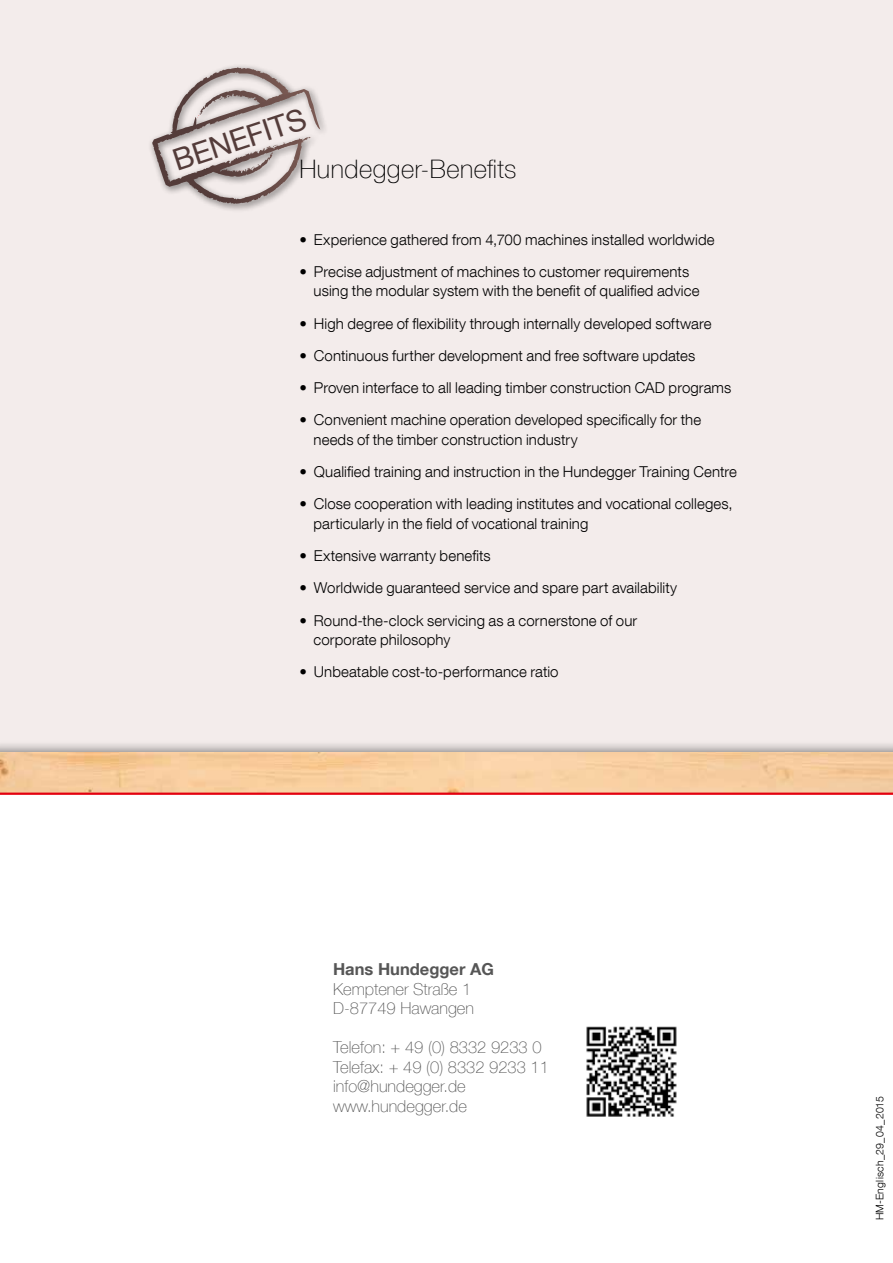
<style>
.page{position:relative;width:893px;height:1263px;background:#fff}
.page>*{position:absolute;margin:0;border:0;box-sizing:border-box;transform-origin:0 0}
.t1{font:30px "Helvetica Neue LT Com";color:#543c3a}
.t2{font:100 25.5px "Helvetica Neue LT Com";letter-spacing:.02em;color:#000}
.t3{font:100 16.5px/19.5px "Helvetica Neue LT Com";color:#565656}
.t4{font:700 16.5px "Helvetica Neue LT Com";color:#565656}
.t5{font:300 15px/19.5px "Helvetica Neue LT Com";letter-spacing:.005em;color:#000}
.t6{font:300 10.5px "Helvetica Neue LT Com";letter-spacing:.02em;color:#000}
</style>
<div class="page">
<div style="left:0;top:0;width:893px;height:757px;background:#f3eceb"></div>
<img style="left:0;top:753px;width:893px;height:39px">
<hr style="left:0;top:792px;width:893px;height:3px;background:#e3000f">
<div style="left:148px;top:63px;width:181px;height:150px;background:#000;opacity:.5"></div>
<svg style="left:151px;top:68px;width:160px;height:132px"></svg>
<img style="left:586px;top:1026px;width:91px;height:91px">
<h1 class="t1" style="left:168px;top:143px;width:140px;rotate:-18deg">BENEFITS</h1>
<h2 class="t2" style="left:299px;top:153px;width:219px">Hundegger-Benefits</h2>
<p class="t5" style="left:299px;top:229px;width:417px">• Experience gathered from 4,700 machines installed worldwide</p>
<p class="t5" style="left:313px;top:262px;width:387px;text-indent:-14px">• Precise adjustment of machines to customer requirements using the modular system with the benefit of qualified advice</p>
<p class="t5" style="left:299px;top:313px;width:414px">• High degree of flexibility through internally developed software</p>
<p class="t5" style="left:299px;top:346px;width:397px">• Continuous further development and free software updates</p>
<p class="t5" style="left:299px;top:378px;width:434px">• Proven interface to all leading timber construction CAD programs</p>
<p class="t5" style="left:313px;top:410px;width:389px;text-indent:-14px">• Convenient machine operation developed specifically for the needs of the timber construction industry</p>
<p class="t5" style="left:299px;top:462px;width:439px">• Qualified training and instruction in the Hundegger Training Centre</p>
<p class="t5" style="left:313px;top:494px;width:421px;text-indent:-14px">• Close cooperation with leading institutes and vocational colleges, particularly in the field of vocational training</p>
<p class="t5" style="left:299px;top:546px;width:193px">• Extensive warranty benefits</p>
<p class="t5" style="left:299px;top:578px;width:379px">• Worldwide guaranteed service and spare part availability</p>
<p class="t5" style="left:313px;top:610px;width:325px;text-indent:-14px">• Round-the-clock servicing as a cornerstone of our corporate philosophy</p>
<p class="t5" style="left:299px;top:662px;width:261px">• Unbeatable cost-to-performance ratio</p>
<p class="t4" style="left:333px;top:959px;width:162px">Hans Hundegger AG</p>
<p class="t3" style="left:333px;top:979px;width:142px">Kemptener Straße 1<br>D-87749 Hawangen</p>
<p class="t3" style="left:333px;top:1037px;width:217px">Telefon: + 49 (0) 8332 9233 0<br>Telefax: + 49 (0) 8332 9233 11 info@hundegger.de www.hundegger.de</p>
<p class="t6" style="left:873px;top:1220px;width:125px;rotate:-90deg">HM-Englisch_29_04_2015</p>
</div>
